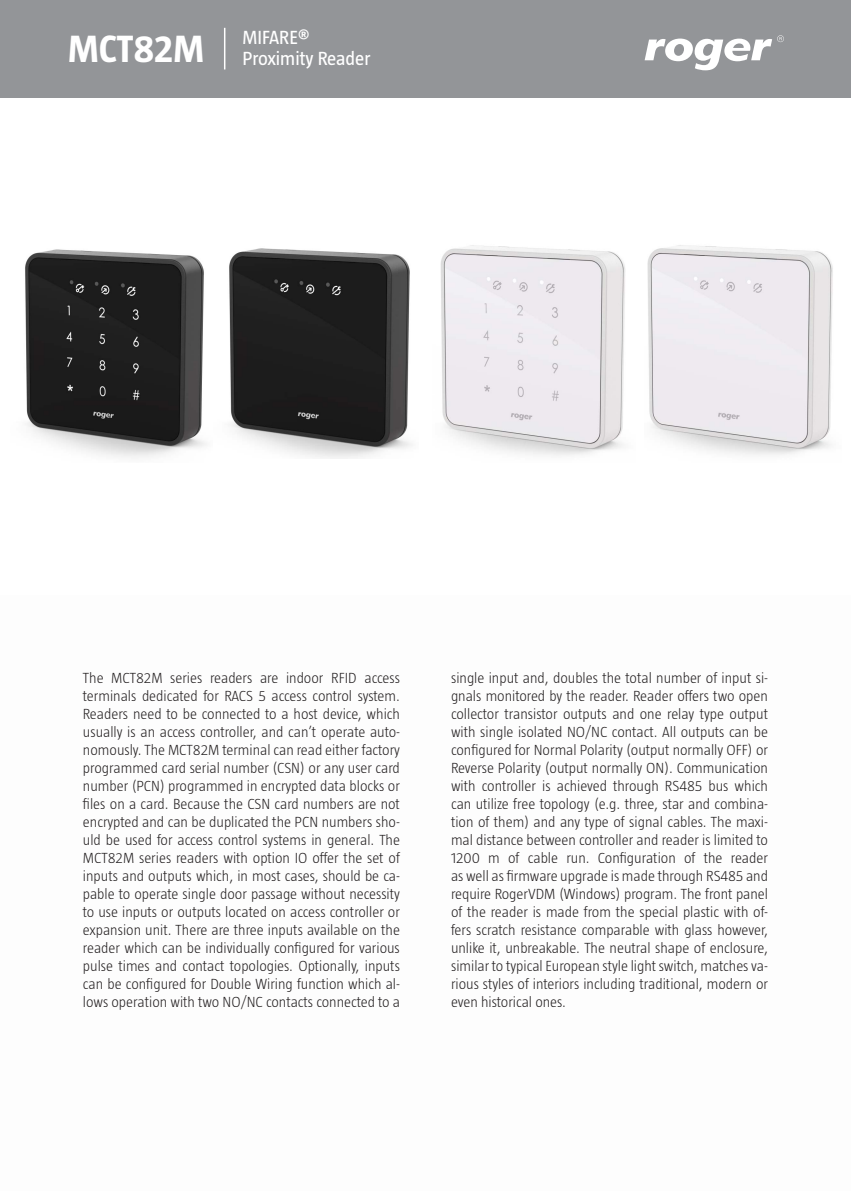
<style>
.page{position:relative;width:851px;height:1191px;background:#fff}
.page>*{position:absolute;margin:0;border:0;box-sizing:border-box;transform-origin:0 0}
.t1{font:700 39px "Taz";color:#fff}
.t2{font:19.5px/21px "Taz";color:#fff}
.t3{font:300 15px/18px "Taz";color:#231f20;text-align:justify}
</style>
<div class="page">
<div style="left:0;top:0;width:850px;height:98px;background:#939598"></div>
<svg style="left:644px;top:35px;width:139px;height:35px"></svg>
<hr style="left:224px;top:28px;width:1px;height:41px;background:#fff">
<img style="left:647px;top:245px;width:186px;height:210px">
<img style="left:440px;top:245px;width:185px;height:211px">
<img style="left:25px;top:249px;width:181px;height:209px">
<img style="left:229px;top:248px;width:183px;height:210px">
<h1 class="t1" style="left:68px;top:27px;width:137px">MCT82M</h1>
<h2 class="t2" style="left:242px;top:26px;width:129px">MIFARE®<br>Proximity Reader</h2>
<p class="t3" style="left:83px;top:668px;width:318px">The MCT82M series readers are indoor RFID access terminals dedicated for RACS 5 access control system.<br>Readers need to be connected to a host device, which usually is an access controller, and can’t operate auto&shy;nomously. The MCT82M terminal can read either factory programmed card serial number (CSN) or any user card number (PCN) programmed in encrypted data blocks or files on a card. Because the CSN card numbers are not encrypted and can be duplicated the PCN numbers sho&shy;uld be used for access control systems in general. The MCT82M series readers with option IO offer the set of inputs and outputs which, in most cases, should be ca&shy;pable to operate single door passage without necessity to use inputs or outputs located on access controller or expansion unit. There are three inputs available on the reader which can be individually configured for various pulse times and contact topologies. Optionally, inputs can be configured for Double Wiring function which al&shy;lows operation with two NO/NC contacts connected to a</p>
<p class="t3" style="left:451px;top:668px;width:318px">single input and, doubles the total number of input si&shy;gnals monitored by the reader. Reader offers two open collector transistor outputs and one relay type output with single isolated NO/NC contact. All outputs can be configured for Normal Polarity (output normally OFF) or Reverse Polarity (output normally ON). Communication with controller is achieved through RS485 bus which can utilize free topology (e.g. three, star and combina&shy;tion of them) and any type of signal cables. The maxi&shy;mal distance between controller and reader is limited to 1200 m of cable run. Configuration of the reader as well as firmware upgrade is made through RS485 and require RogerVDM (Windows) program. The front panel of the reader is made from the special plastic with of&shy;fers scratch resistance comparable with glass however, unlike it, unbreakable. The neutral shape of enclosure, similar to typical European style light switch, matches va&shy;rious styles of interiors including traditional, modern or even historical ones.</p>
</div>
